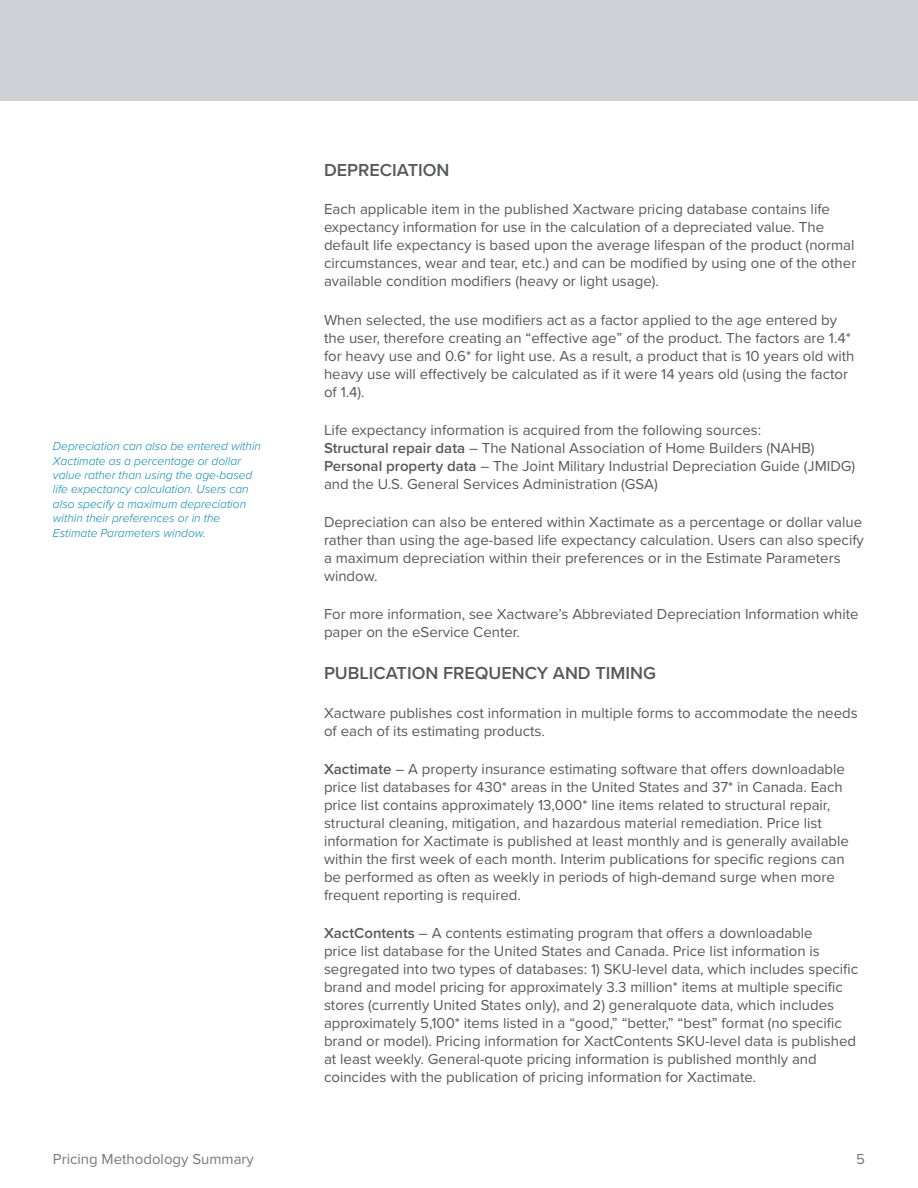
<style>
.page{position:relative;width:918px;height:1188px;background:#fff}
.page>*{position:absolute;margin:0;border:0;box-sizing:border-box;transform-origin:0 0}
.t1{font:600 18px "Proxima Nova";color:#58595b}
.t2{font:15px/18px "Proxima Nova";color:#58595b}
.t3{font:15px "Proxima Nova";color:#797a7d}
.t4{font:italic 300 12px/14.4px "Proxima Nova";color:#008abb}
.s1{font-weight:600}
</style>
<div class="page">
<div style="left:0;top:0;width:918px;height:100px;background:#cfd1d6"></div>
<p class="t4" style="left:53px;top:440px;width:210px">Depreciation can also be entered within Xactimate as a percentage or dollar value rather than using the age-based life expectancy calculation. Users can also specify a maximum depreciation within their preferences or in the Estimate Parameters window.</p>
<p class="t1" style="left:324px;top:163px;width:127px">DEPRECIATION</p>
<p class="t2" style="left:324px;top:201px;width:534px">Each applicable item in the published Xactware pricing database contains life expectancy information for use in the calculation of a depreciated value. The default life expectancy is based upon the average lifespan of the product (normal circumstances, wear and tear, etc.) and can be modified by using one of the other available condition modifiers (heavy or light usage).</p>
<p class="t2" style="left:324px;top:312px;width:532px">When selected, the use modifiers act as a factor applied to the age entered by the user, therefore creating an “effective age” of the product. The factors are 1.4* for heavy use and 0.6* for light use. As a result, a product that is 10 years old with heavy use will effectively be calculated as if it were 14 years old (using the factor of 1.4).</p>
<p class="t2" style="left:324px;top:422px;width:533px">Life expectancy information is acquired from the following sources:<br><span class="s1">Structural repair data</span> – The National Association of Home Builders (NAHB)<br><span class="s1">Personal property data</span> – The Joint Military Industrial Depreciation Guide (JMIDG) and the U.S. General Services Administration (GSA)</p>
<p class="t2" style="left:324px;top:514px;width:542px">Depreciation can also be entered within Xactimate as a percentage or dollar value rather than using the age-based life expectancy calculation. Users can also specify a maximum depreciation within their preferences or in the Estimate Parameters window.</p>
<p class="t2" style="left:324px;top:606px;width:536px">For more information, see Xactware’s Abbreviated Depreciation Information white paper on the eService Center.</p>
<p class="t1" style="left:324px;top:666px;width:334px">PUBLICATION FREQUENCY AND TIMING</p>
<p class="t2" style="left:324px;top:704px;width:535px">Xactware publishes cost information in multiple forms to accommodate the needs of each of its estimating products.</p>
<p class="t2" style="left:324px;top:761px;width:527px"><span class="s1">Xactimate</span> – A property insurance estimating software that offers downloadable price list databases for 430* areas in the United States and 37* in Canada. Each price list contains approximately 13,000* line items related to structural repair, structural cleaning, mitigation, and hazardous material remediation. Price list information for Xactimate is published at least monthly and is generally available within the first week of each month. Interim publications for specific regions can be performed as often as weekly in periods of high-demand surge when more frequent reporting is required.</p>
<p class="t2" style="left:324px;top:925px;width:536px"><span class="s1">XactContents</span> – A contents estimating program that offers a downloadable<br>price list database for the United States and Canada. Price list information is segregated into two types of databases: 1) SKU-level data, which includes specific brand and model pricing for approximately 3.3 million* items at multiple specific stores (currently United States only), and 2) generalquote data, which includes approximately 5,100* items listed in a “good,” “better,” “best” format (no specific brand or model). Pricing information for XactContents SKU-level data is published at least weekly. General-quote pricing information is published monthly and coincides with the publication of pricing information for Xactimate.</p>
<p class="t3" style="left:53px;top:1153px;width:203px">Pricing Methodology Summary</p>
<p class="t3" style="left:856px;top:1153px;width:10px">5</p>
</div>
